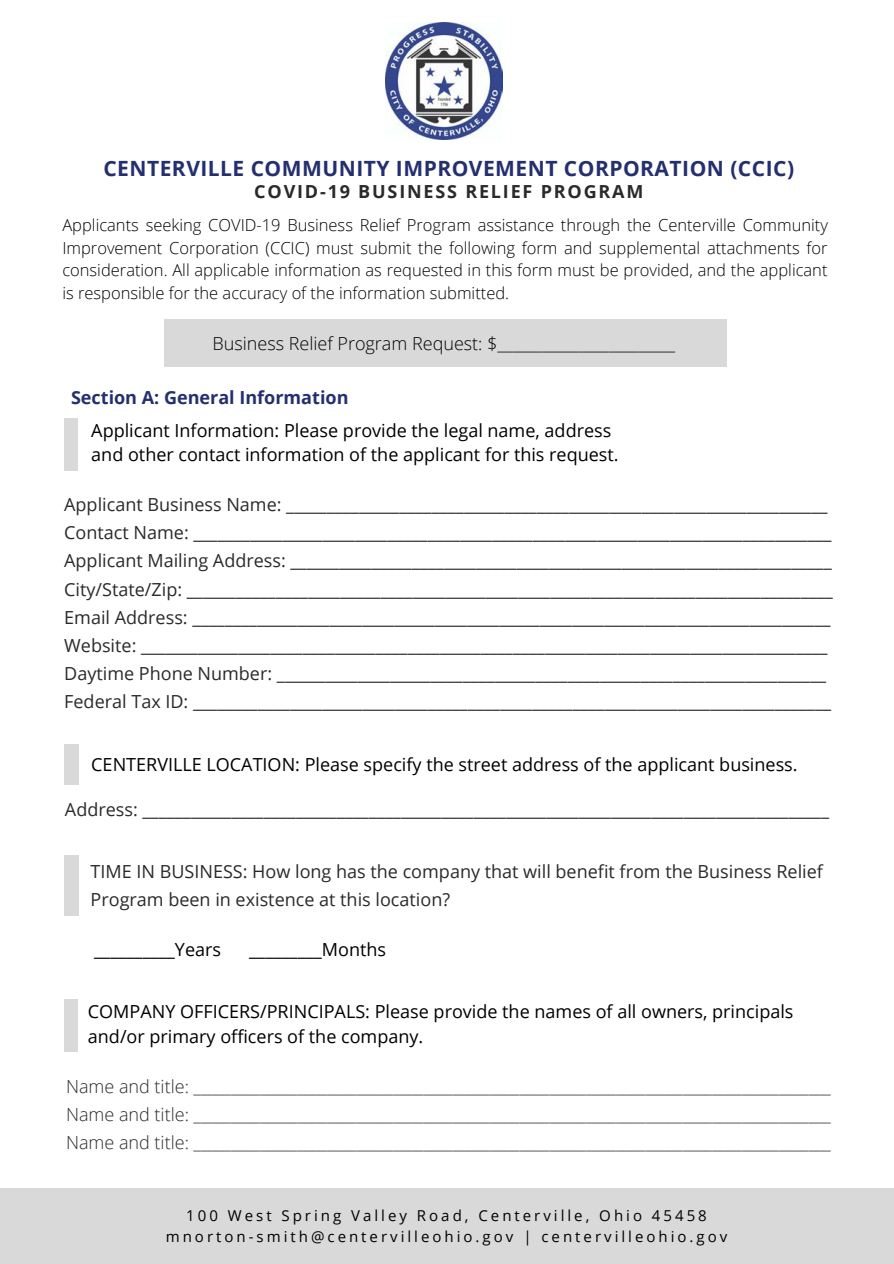
<style>
.page{position:relative;width:894px;height:1264px;background:#fff}
.page>*{position:absolute;margin:0;border:0;box-sizing:border-box;transform-origin:0 0}
.t1{font:700 21px "Open Sans";letter-spacing:.025em;color:#242f6f}
.t2{font:18px/28.2px "Open Sans";color:#2a2a2a}
.t3{font:18px/24.8px "Open Sans";color:#000}
.t4{font:300 18px/28.2px "Open Sans";color:#2a2a2a;text-align:justify}
.t5{font:300 18px "Open Sans";color:#000}
.t6{font:700 18px "Open Sans";letter-spacing:.1em;color:#2a2a2a}
.t7{font:700 18px "Open Sans";color:#242f6f}
.t8{font:300 16.5px/22.5px "Open Sans";color:#000;text-align:justify}
.t9{font:15px/20.2px "Open Sans";letter-spacing:.2em;color:#000;text-align:center}
</style>
<div class="page">
<div style="left:0;top:1188px;width:893px;height:75px;background:#d9d9d9"></div>
<img style="left:385px;top:22px;width:118px;height:118px">
<div style="left:164px;top:320px;width:562px;height:47px;background:#d9d9d9"></div>
<div style="left:64px;top:418px;width:14px;height:41px;background:#d9d9d9"></div>
<div style="left:64px;top:430px;width:14px;height:41px;background:#d9d9d9"></div>
<div style="left:65px;top:855px;width:13px;height:40px;background:#d9d9d9"></div>
<div style="left:65px;top:743px;width:13px;height:41px;background:#d9d9d9"></div>
<div style="left:65px;top:875px;width:13px;height:40px;background:#d9d9d9"></div>
<div style="left:64px;top:1011px;width:14px;height:40px;background:#d9d9d9"></div>
<div style="left:64px;top:999px;width:14px;height:41px;background:#d9d9d9"></div>
<p class="t1" style="left:103px;top:153px;width:692px">CENTERVILLE COMMUNITY IMPROVEMENT CORPORATION (CCIC)</p>
<p class="t6" style="left:254px;top:179px;width:390px">COVID-19 BUSINESS RELIEF PROGRAM</p>
<p class="t8" style="left:62px;top:213px;width:767px">Applicants seeking COVID-19 Business Relief Program assistance through the Centerville Community Improvement Corporation (CCIC) must submit the following form and supplemental attachments for consideration. All applicable information as requested in this form must be provided, and the applicant is responsible for the accuracy of the information submitted.</p>
<p class="t5" style="left:212px;top:331px;width:464px">Business Relief Program Request: $________________________</p>
<p class="t7" style="left:71px;top:384px;width:279px">Section A: General Information</p>
<p class="t3" style="left:91px;top:417px;width:528px">Applicant Information: Please provide the legal name, address and other contact information of the applicant for this request.</p>
<p class="t2" style="left:64px;top:490px;width:770px">Applicant Business Name: ___________________________________________________________________ Contact Name: _______________________________________________________________________________ Applicant Mailing Address: ___________________________________________________________________ City/State/Zip: ________________________________________________________________________________ Email Address: _______________________________________________________________________________ Website: _____________________________________________________________________________________ Daytime Phone Number: ____________________________________________________________________ Federal Tax ID: _______________________________________________________________________________</p>
<p class="t3" style="left:91px;top:751px;width:707px">CENTERVILLE LOCATION: Please specify the street address of the applicant business.</p>
<p class="t2" style="left:65px;top:795px;width:765px">Address: _____________________________________________________________________________________</p>
<p class="t2" style="left:91px;top:856px;width:733px">TIME IN BUSINESS: How long has the company that will benefit from the Business Relief<br>Program been in existence at this location?</p>
<p class="t3" style="left:94px;top:936px;width:128px">__________Years</p>
<p class="t3" style="left:249px;top:936px;width:138px">_________Months</p>
<p class="t3" style="left:88px;top:999px;width:707px">COMPANY OFFICERS/PRINCIPALS: Please provide the names of all owners, principals and/or primary officers of the company.</p>
<p class="t4" style="left:66px;top:1071px;width:766px">Name and title: ______________________________________________________________________________________ Name and title: ______________________________________________________________________________________ Name and title: ______________________________________________________________________________________</p>
<p class="t9" style="left:166px;top:1205px;width:563px">100 West Spring Valley Road, Centerville, Ohio 45458 mnorton-smith@centervilleohio.gov | centervilleohio.gov</p>
</div>
